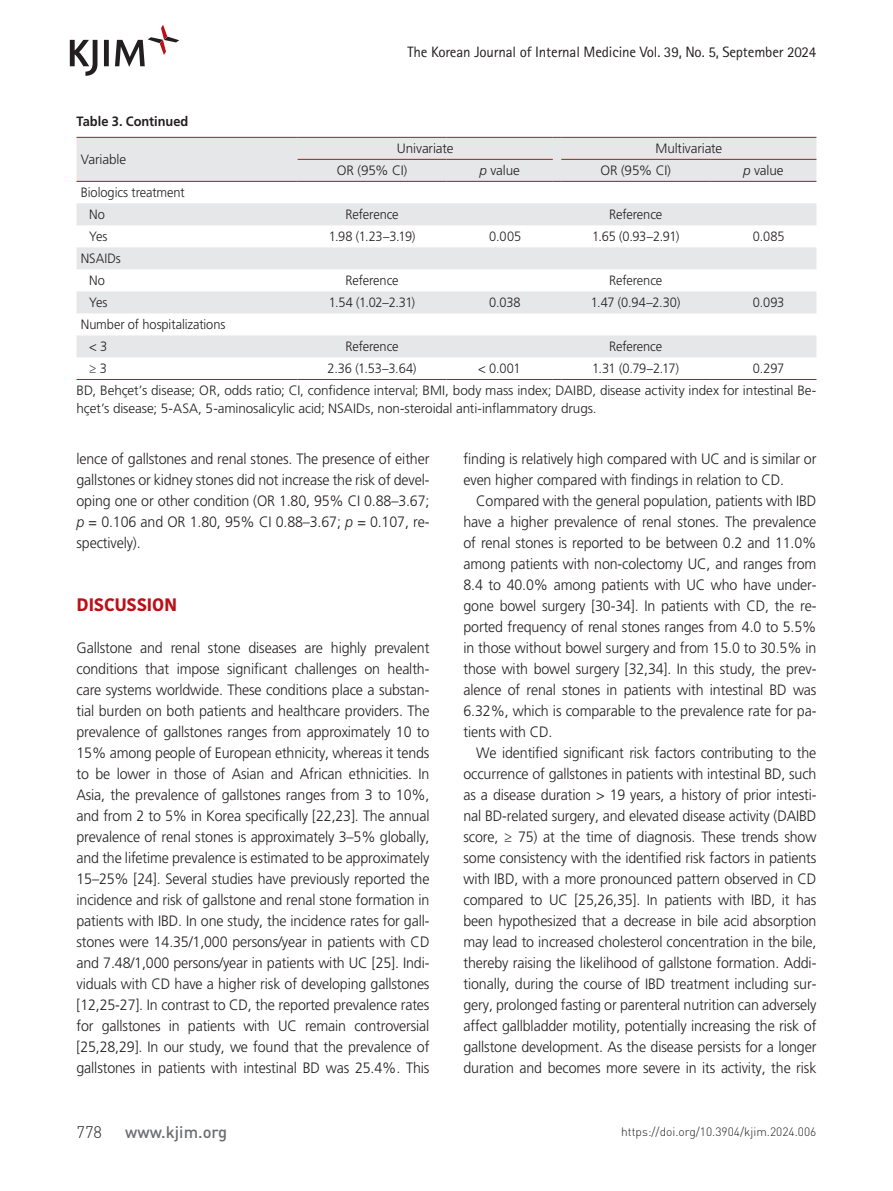
<style>
.page{position:relative;width:893px;height:1191px;background:#fff}
.page>*{position:absolute;margin:0;border:0;box-sizing:border-box;transform-origin:0 0}
.t1{font:700 18px "Kohinoor Bangla";letter-spacing:-.02em;color:#bb1018}
.t2{font:500 16.5px "DIN Pro";color:#6c6d70}
.t3{font:300 16.5px "DIN Pro";color:#231f20}
.t4{font:300 15px/21px "Frutiger LT Std";letter-spacing:-.01em;color:#231f20;text-align:justify;scale:.95 1}
.t5{font:15px "Rotis Sans Serif Std";letter-spacing:-.01em;color:#231f20}
.t6{font:300 13.5px/22px "Frutiger LT Std";letter-spacing:-.005em;color:#231f20;scale:.95 1}
.t7{font:300 13.5px "Frutiger LT Std";letter-spacing:-.005em;color:#231f20}
.t8{font:700 13.5px "Frutiger LT Std";color:#231f20;scale:.95 1}
.t9{font:300 12px "DIN Pro";color:#231f20}
.s1{font-style:italic}
</style>
<div class="page">
<svg style="left:70px;top:25px;width:109px;height:51px"></svg>
<svg style="left:77px;top:203px;width:739px;height:154px;fill:#e6e7e9"></svg>
<svg style="left:77px;top:137px;width:739px;height:45px;background:#e3dcde"></svg>
<hr style="left:561px;top:181px;width:149px;height:1px;background:#bb1018">
<hr style="left:710px;top:181px;width:106px;height:1px;background:#bb1018">
<hr style="left:77px;top:379px;width:221px;height:1px;background:#bb1018">
<hr style="left:298px;top:379px;width:148px;height:1px;background:#bb1018">
<hr style="left:446px;top:379px;width:107px;height:1px;background:#bb1018">
<hr style="left:561px;top:379px;width:149px;height:1px;background:#bb1018">
<hr style="left:710px;top:379px;width:106px;height:1px;background:#bb1018">
<p class="t8" style="left:77px;top:113px;width:119px">Table 3. Continued</p>
<p class="t7" style="left:81px;top:151px;width:47px">Variable</p>
<p class="t6" style="left:89px;top:181px;width:102px;text-indent:-9px">Biologics treatment<br>No</p>
<p class="t5" style="left:407px;top:43px;width:410px">The Korean Journal of Internal Medicine Vol. 39, No. 5, September 2024</p>
<p class="t7" style="left:397px;top:140px;width:58px">Univariate</p>
<p class="t7" style="left:655px;top:140px;width:68px">Multivariate</p>
<p class="t7" style="left:337px;top:162px;width:72px">OR (95% CI)</p>
<p class="t7" style="left:479px;top:162px;width:42px"><span class="s1">p</span> value</p>
<p class="t7" style="left:600px;top:162px;width:72px">OR (95% CI)</p>
<p class="t7" style="left:743px;top:162px;width:42px"><span class="s1">p</span> value</p>
<p class="t6" style="left:345px;top:203px;width:57px">Reference</p>
<p class="t6" style="left:609px;top:203px;width:57px">Reference</p>
<p class="t6" style="left:89px;top:225px;width:21px">Yes</p>
<p class="t6" style="left:329px;top:225px;width:93px">1.98 (1.23–3.19)</p>
<p class="t6" style="left:489px;top:225px;width:35px">0.005</p>
<p class="t6" style="left:592px;top:225px;width:93px">1.65 (0.93–2.91)</p>
<p class="t6" style="left:753px;top:225px;width:35px">0.085</p>
<p class="t6" style="left:81px;top:247px;width:44px;text-align:center">NSAIDs<br>No</p>
<p class="t6" style="left:345px;top:269px;width:57px">Reference</p>
<p class="t6" style="left:609px;top:269px;width:57px">Reference</p>
<p class="t6" style="left:89px;top:291px;width:21px">Yes</p>
<p class="t6" style="left:329px;top:291px;width:92px">1.54 (1.02–2.31)</p>
<p class="t6" style="left:489px;top:291px;width:35px">0.038</p>
<p class="t6" style="left:591px;top:291px;width:96px">1.47 (0.94–2.30)</p>
<p class="t6" style="left:753px;top:291px;width:35px">0.093</p>
<p class="t6" style="left:89px;top:313px;width:145px;text-indent:-9px">Number of hospitalizations &lt; 3</p>
<p class="t6" style="left:345px;top:335px;width:57px">Reference</p>
<p class="t6" style="left:609px;top:335px;width:57px">Reference</p>
<p class="t6" style="left:89px;top:357px;width:20px">≥ 3</p>
<p class="t6" style="left:328px;top:357px;width:95px">2.36 (1.53–3.64)</p>
<p class="t6" style="left:478px;top:357px;width:46px">&lt; 0.001</p>
<p class="t6" style="left:592px;top:357px;width:93px">1.31 (0.79–2.17)</p>
<p class="t6" style="left:77px;top:357px;width:780px;text-indent:676px">0.297<br>BD, Behçet’s disease; OR, odds ratio; CI, confidence interval; BMI, body mass index; DAIBD, disease activity index for intestinal Be-</p>
<p class="t7" style="left:77px;top:401px;width:522px">hçet’s disease; 5-ASA, 5-aminosalicylic acid; NSAIDs, non-steroidal anti-inflammatory drugs.</p>
<p class="t4" style="left:77px;top:448px;width:373px">lence of gallstones and renal stones. The presence of either gallstones or kidney stones did not increase the risk of devel&shy;oping one or other condition (OR 1.80, 95% CI 0.88–3.67; <span class="s1">p</span> = 0.106 and OR 1.80, 95% CI 0.88–3.67; <span class="s1">p</span> = 0.107, re&shy;spectively).</p>
<p class="t1" style="left:77px;top:588px;width:102px">DISCUSSION</p>
<p class="t4" style="left:77px;top:637px;width:373px">Gallstone and renal stone diseases are highly prevalent conditions that impose significant challenges on health&shy;care systems worldwide. These conditions place a substan&shy;tial burden on both patients and healthcare providers. The prevalence of gallstones ranges from approximately 10 to 15% among people of European ethnicity, whereas it tends to be lower in those of Asian and African ethnicities. In Asia, the prevalence of gallstones ranges from 3 to 10%, and from 2 to 5% in Korea specifically [22,23]. The annual prevalence of renal stones is approximately 3–5% globally, and the lifetime prevalence is estimated to be approximately 15–25% [24]. Several studies have previously reported the incidence and risk of gallstone and renal stone formation in patients with IBD. In one study, the incidence rates for gall&shy;stones were 14.35/1,000 persons/year in patients with CD and 7.48/1,000 persons/year in patients with UC [25]. Indi&shy;viduals with CD have a higher risk of developing gallstones [12,25-27]. In contrast to CD, the reported prevalence rates for gallstones in patients with UC remain controversial [25,28,29]. In our study, we found that the prevalence of gallstones in patients with intestinal BD was 25.4%. This</p>
<p class="t3" style="left:77px;top:1120px;width:27px">778</p>
<p class="t2" style="left:125px;top:1120px;width:104px">www.kjim.org</p>
<p class="t4" style="left:463px;top:448px;width:373px">finding is relatively high compared with UC and is similar or even higher compared with findings in relation to CD.</p>
<p class="t4" style="left:463px;top:490px;width:373px;text-indent:13px">Compared with the general population, patients with IBD have a higher prevalence of renal stones. The prevalence of renal stones is reported to be between 0.2 and 11.0% among patients with non-colectomy UC, and ranges from 8.4 to 40.0% among patients with UC who have under&shy;gone bowel surgery [30-34]. In patients with CD, the re&shy;ported frequency of renal stones ranges from 4.0 to 5.5% in those without bowel surgery and from 15.0 to 30.5% in those with bowel surgery [32,34]. In this study, the prev&shy;alence of renal stones in patients with intestinal BD was 6.32%, which is comparable to the prevalence rate for pa&shy;tients with CD.</p>
<p class="t4" style="left:463px;top:742px;width:373px;text-indent:13px">We identified significant risk factors contributing to the occurrence of gallstones in patients with intestinal BD, such as a disease duration &gt; 19 years, a history of prior intesti&shy;nal BD-related surgery, and elevated disease activity (DAIBD score, ≥ 75) at the time of diagnosis. These trends show some consistency with the identified risk factors in patients with IBD, with a more pronounced pattern observed in CD compared to UC [25,26,35]. In patients with IBD, it has been hypothesized that a decrease in bile acid absorption may lead to increased cholesterol concentration in the bile, thereby raising the likelihood of gallstone formation. Addi&shy;tionally, during the course of IBD treatment including sur&shy;gery, prolonged fasting or parenteral nutrition can adversely affect gallbladder motility, potentially increasing the risk of gallstone development. As the disease persists for a longer duration and becomes more severe in its activity, the risk</p>
<p class="t9" style="left:621px;top:1123px;width:197px">https://doi.org/10.3904/kjim.2024.006</p>
</div>
